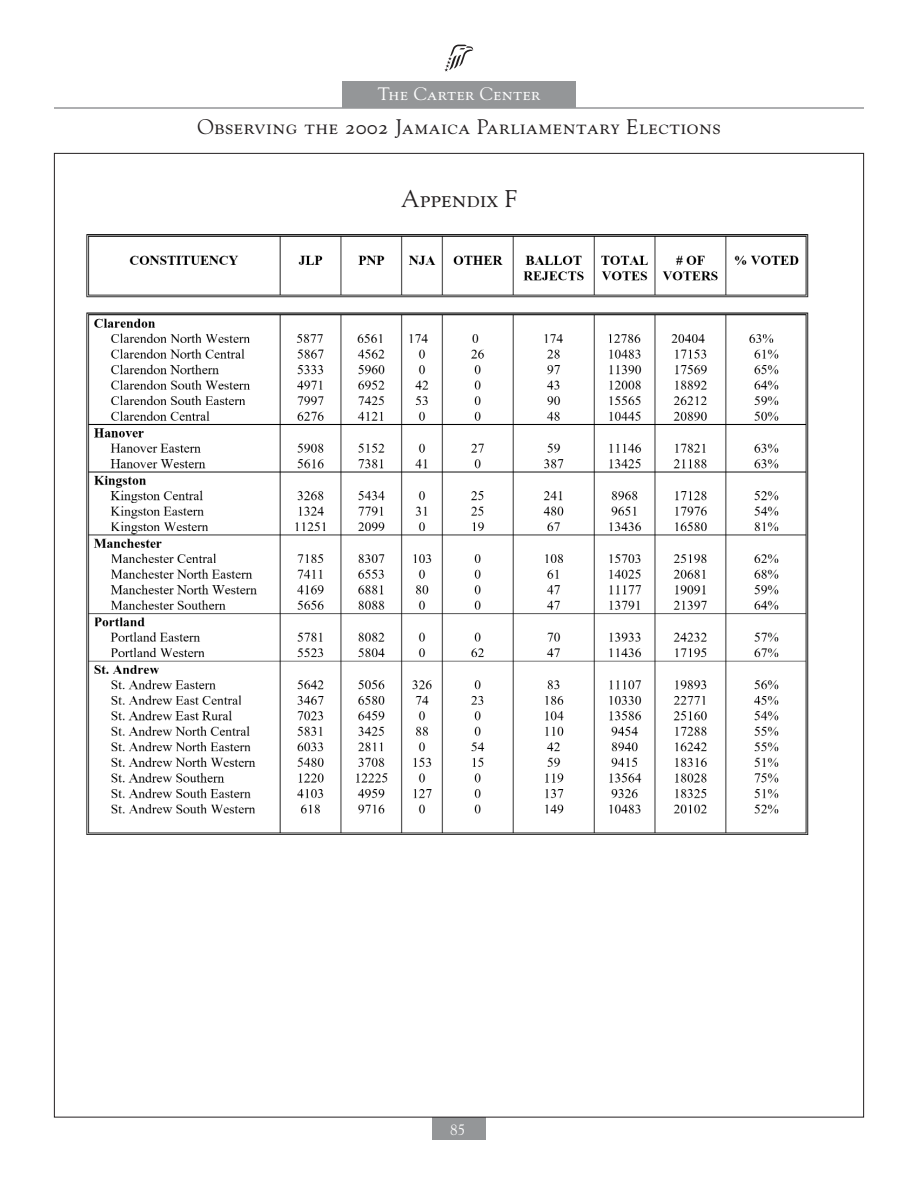
<style>
.page{position:relative;width:918px;height:1188px;background:#fff}
.page>*{position:absolute;margin:0;border:0;box-sizing:border-box;transform-origin:0 0}
.t1{font:24px "Goudy SC";color:#231f20}
.t2{font:21px "Goudy SC";letter-spacing:.025em;color:#231f20}
.t3{font:18px "Goudy SC";letter-spacing:.025em;color:#fff}
.t4{font:15px "Goudy";color:#fff}
</style>
<div class="page">
<div style="left:432px;top:1118px;width:54px;height:22px;background:#949698"></div>
<div style="left:342px;top:81px;width:234px;height:27px;background:#949698"></div>
<hr style="left:54px;top:107px;width:810px;height:2px;background:#949698">
<svg style="left:444px;top:45px;width:29px;height:27px"></svg>
<img style="left:86px;top:234px;width:723px;height:601px">
<p class="t3" style="left:378px;top:87px;width:164px">The Carter Center</p>
<p class="t2" style="left:197px;top:118px;width:525px">Observing the 2002 Jamaica Parliamentary Elections</p>
<p class="t1" style="left:401px;top:189px;width:117px">Appendix F</p>
<p class="t4" style="left:450px;top:1123px;width:17px">85</p>
</div>
